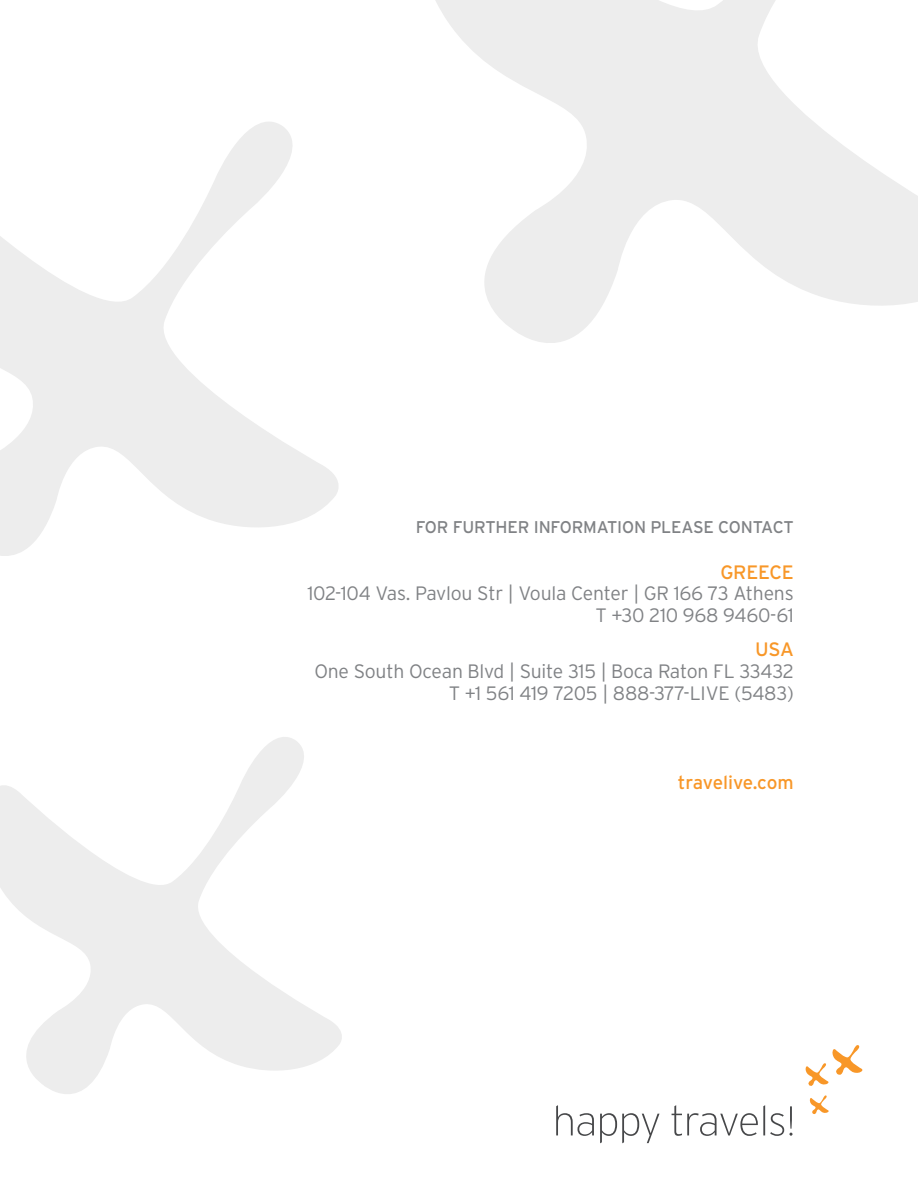
<style>
.page{position:relative;width:918px;height:1188px;background:#fff}
.page>*{position:absolute;margin:0;border:0;box-sizing:border-box;transform-origin:0 0}
.t1{font:300 19.35px/21.8px "Interstate GR";letter-spacing:-.01em;color:#808285;text-align:right}
.t2{font:19.35px "Interstate GR";letter-spacing:-.01em;color:#f89728}
.t3{font:18.9px "Interstate GR";letter-spacing:-.01em;color:#f89728}
.t4{font:16.95px "Interstate GR";letter-spacing:-.01em;color:#808285}
</style>
<div class="page">
<svg style="left:805px;top:1045px;width:58px;height:41px"></svg>
<svg style="left:809px;top:1095px;width:20px;height:19px"></svg>
<svg style="left:556px;top:1105px;width:237px;height:38px"></svg>
<svg style="left:435px;top:0;width:483px;height:343px;fill:#ededed"></svg>
<svg style="left:0;top:122px;width:338px;height:434px"></svg>
<svg style="left:0;top:737px;width:342px;height:357px"></svg>
<p class="t4" style="left:416px;top:518px;width:379px">FOR FURTHER INFORMATION PLEASE CONTACT</p>
<p class="t2" style="left:720px;top:561px;width:75px">GREECE</p>
<p class="t1" style="left:307px;top:583px;width:488px">102-104 Vas. Pavlou Str | Voula Center | GR 166 73 Athens<br>T +30 210 968 9460-61</p>
<p class="t2" style="left:755px;top:638px;width:40px">USA</p>
<p class="t1" style="left:314px;top:660px;width:481px">One South Ocean Blvd | Suite 315 | Boca Raton FL 33432<br>T +1 561 419 7205 | 888-377-LIVE (5483)</p>
<p class="t3" style="left:678px;top:772px;width:117px">travelive.com</p>
</div>
